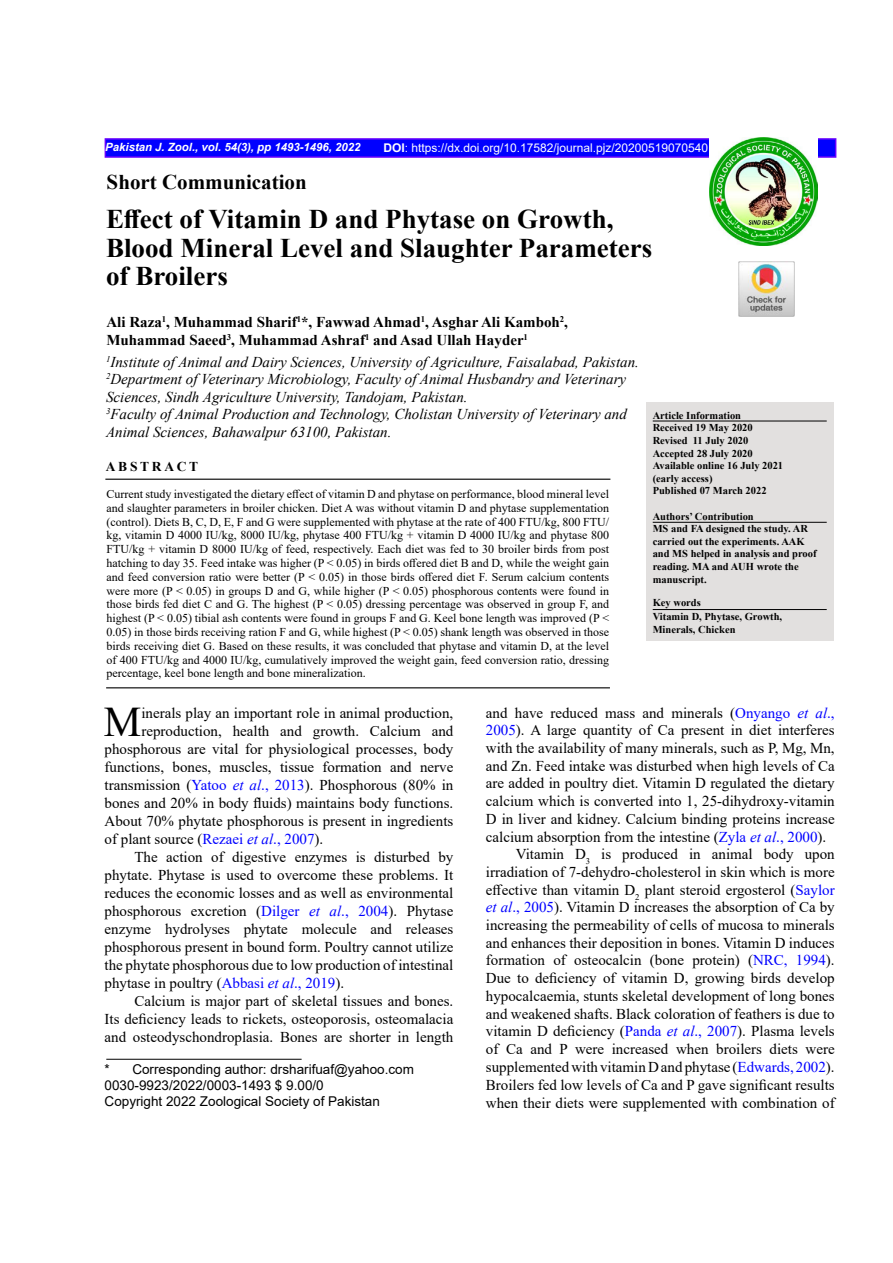
<style>
.page{position:relative;width:893px;height:1263px;background:#fff}
.page>*{position:absolute;margin:0;border:0;box-sizing:border-box;transform-origin:0 0}
.t1{font:42.15px "Times New Roman";color:#000}
.t2{font:700 27px/28.5px "Times New Roman";color:#000}
.t3{font:700 21px "Times New Roman";color:#000}
.t4{font:15px "Times New Roman";color:#000}
.t5{font:italic 15px/17.4px "Times New Roman";color:#000}
.t6{font:700 15px/18px "Times New Roman";color:#000}
.t7{font:13.5px/16.2px "Arial";color:#000}
.t8{font:700 13.5px "Times New Roman";letter-spacing:.2em;color:#000}
.t9{font:12px/13.8px "Times New Roman";color:#000;text-align:justify}
.t10{font:12px "Arial";color:#fff}
.t11{font:italic 700 11.4px "Arial";color:#fff}
.t12{font:700 10.5px/12.6px "Times New Roman";color:#000}
.s1{font-weight:700}
.s2{color:#00f}
.s3{font-style:italic;color:#00f}
</style>
<div class="page">
<div style="left:105px;top:138px;width:731px;height:20px;background:#00f;border:2px solid #60f"></div>
<img style="left:709px;top:138px;width:108px;height:108px">
<div style="left:646px;top:402px;width:187px;height:239px;background:#e2e0df"></div>
<hr style="left:653px;top:522px;width:174px;height:1px;background:#000">
<hr style="left:105px;top:479px;width:505px;height:1px;background:#000">
<hr style="left:106px;top:687px;width:504px;height:1px;background:#000">
<hr style="left:653px;top:421px;width:174px;height:1px;background:#000">
<hr style="left:106px;top:1059px;width:196px;height:1px;background:#000">
<hr style="left:653px;top:609px;width:174px;height:1px;background:#000">
<img style="left:739px;top:261px;width:55px;height:56px">
<p class="t11" style="left:105px;top:139px;width:257px">Pakistan J. Zool., vol. 54(3), pp 1493-1496, 2022</p>
<p class="t10" style="left:383px;top:139px;width:326px"><span class="s1">DOI</span>: https://dx.doi.org/10.17582/journal.pjz/20200519070540</p>
<h3 class="t3" style="left:107px;top:167px;width:202px">Short Communication</h3>
<h2 class="t2" style="left:106px;top:204px;width:548px">Effect of Vitamin D and Phytase on Growth,<br>Blood Mineral Level and Slaughter Parameters of Broilers</h2>
<p class="t6" style="left:106px;top:312px;width:463px">Ali Raza<sup>1</sup>, Muhammad Sharif<sup>1</sup>*, Fawwad Ahmad<sup>1</sup>, Asghar Ali Kamboh<sup>2</sup>,<br>Muhammad Saeed<sup>3</sup>, Muhammad Ashraf<sup>1</sup> and Asad Ullah Hayder<sup>1</sup></p>
<p class="t5" style="left:106px;top:353px;width:534px"><sup>1</sup>Institute of Animal and Dairy Sciences, University of Agriculture, Faisalabad, Pakistan.<br><sup>2</sup>Department of Veterinary Microbiology, Faculty of Animal Husbandry and Veterinary Sciences, Sindh Agriculture University, Tandojam, Pakistan.<br><sup>3</sup>Faculty of Animal Production and Technology, Cholistan University of Veterinary and Animal Sciences, Bahawalpur 63100, Pakistan.</p>
<p class="t12" style="left:653px;top:409px;width:132px">Article Information<br>Received 19 May 2020<br>Revised 11 July 2020<br>Accepted 28 July 2020<br>Available online 16 July 2021 (early access)<br>Published 07 March 2022</p>
<p class="t12" style="left:653px;top:509px;width:165px">Authors’ Contribution<br>MS and FA designed the study. AR carried out the experiments. AAK and MS helped in analysis and proof reading. MA and AUH wrote the manuscript.</p>
<p class="t12" style="left:653px;top:595px;width:131px;line-height:14.1px">Key words<br>Vitamin D, Phytase, Growth,</p>
<p class="t12" style="left:653px;top:623px;width:84px">Minerals, Chicken</p>
<p class="t8" style="left:106px;top:456px;width:94px">ABSTRACT</p>
<p class="t9" style="left:107px;top:487px;width:504px">Current study investigated the dietary effect of vitamin D and phytase on performance, blood mineral level and slaughter parameters in broiler chicken. Diet A was without vitamin D and phytase supplementation (control). Diets B, C, D, E, F and G were supplemented with phytase at the rate of 400 FTU/kg, 800 FTU/ kg, vitamin D 4000 IU/kg, 8000 IU/kg, phytase 400 FTU/kg + vitamin D 4000 IU/kg and phytase 800<br>FTU/kg + vitamin D 8000 IU/kg of feed, respectively. Each diet was fed to 30 broiler birds from post hatching to day 35. Feed intake was higher (P &lt; 0.05) in birds offered diet B and D, while the weight gain and feed conversion ratio were better (P &lt; 0.05) in those birds offered diet F. Serum calcium contents were more (P &lt; 0.05) in groups D and G, while higher (P &lt; 0.05) phosphorous contents were found in those birds fed diet C and G. The highest (P &lt; 0.05) dressing percentage was observed in group F, and highest (P &lt; 0.05) tibial ash contents were found in groups F and G. Keel bone length was improved (P &lt; 0.05) in those birds receiving ration F and G, while highest (P &lt; 0.05) shank length was observed in those birds receiving diet G. Based on these results, it was concluded that phytase and vitamin D, at the level of 400 FTU/kg and 4000 IU/kg, cumulatively improved the weight gain, feed conversion ratio, dressing percentage, keel bone length and bone mineralization.</p>
<h1 class="t1" style="left:104px;top:692px;width:39px">M</h1>
<p class="t4" style="left:141px;top:702px;width:313px">inerals play an important role in animal production,</p>
<p class="t4" style="left:486px;top:702px;width:350px">and have reduced mass and minerals (<span class="s2">Onyango</span> <span class="s3">et al</span><span class="s2">.,</span></p>
<p class="t4" style="left:486px;top:720px;width:350px"><span class="s2">2005</span>). A large quantity of Ca present in diet interferes</p>
<p class="t4" style="left:486px;top:737px;width:350px">with the availability of many minerals, such as P, Mg, Mn,</p>
<p class="t4" style="left:486px;top:755px;width:350px">and Zn. Feed intake was disturbed when high levels of Ca</p>
<p class="t4" style="left:486px;top:773px;width:350px">are added in poultry diet. Vitamin D regulated the dietary</p>
<p class="t4" style="left:486px;top:790px;width:350px">calcium which is converted into 1, 25-dihydroxy-vitamin</p>
<p class="t4" style="left:486px;top:808px;width:350px">D in liver and kidney. Calcium binding proteins increase</p>
<p class="t4" style="left:486px;top:826px;width:342px">calcium absorption from the intestine (<span class="s2">Zyla</span> <span class="s3">et al</span><span class="s2">., 2000</span>).</p>
<p class="t4" style="left:516px;top:844px;width:320px">Vitamin D<sub>3</sub> is produced in animal body upon</p>
<p class="t4" style="left:486px;top:861px;width:350px">irradiation of 7-dehydro-cholesterol in skin which is more</p>
<p class="t4" style="left:486px;top:879px;width:350px">effective than vitamin D<sub>2</sub> plant steroid ergosterol (<span class="s2">Saylor</span></p>
<p class="t4" style="left:486px;top:897px;width:350px"><span class="s3">et al</span><span class="s2">., 2005</span>). Vitamin D increases the absorption of Ca by</p>
<p class="t4" style="left:486px;top:914px;width:350px">increasing the permeability of cells of mucosa to minerals</p>
<p class="t4" style="left:486px;top:932px;width:350px">and enhances their deposition in bones. Vitamin D induces</p>
<p class="t4" style="left:486px;top:950px;width:350px">formation of osteocalcin (bone protein) (<span class="s2">NRC, 1994</span>).</p>
<p class="t4" style="left:486px;top:967px;width:350px">Due to deficiency of vitamin D, growing birds develop</p>
<p class="t4" style="left:486px;top:985px;width:350px">hypocalcaemia, stunts skeletal development of long bones</p>
<p class="t4" style="left:486px;top:1003px;width:350px">and weakened shafts. Black coloration of feathers is due to</p>
<p class="t4" style="left:486px;top:1021px;width:350px">vitamin D deficiency (<span class="s2">Panda</span> <span class="s3">et al</span><span class="s2">., 2007</span>). Plasma levels</p>
<p class="t4" style="left:486px;top:1038px;width:350px">of Ca and P were increased when broilers diets were</p>
<p class="t4" style="left:486px;top:1056px;width:350px">supplemented with vitamin D and phytase (<span class="s2">Edwards, 2002</span>).</p>
<p class="t4" style="left:486px;top:1074px;width:350px">Broilers fed low levels of Ca and P gave significant results</p>
<p class="t4" style="left:486px;top:1092px;width:350px">when their diets were supplemented with combination of</p>
<p class="t4" style="left:141px;top:720px;width:313px">reproduction, health and growth. Calcium and</p>
<p class="t4" style="left:105px;top:738px;width:350px">phosphorous are vital for physiological processes, body</p>
<p class="t4" style="left:105px;top:756px;width:350px">functions, bones, muscles, tissue formation and nerve</p>
<p class="t4" style="left:105px;top:774px;width:350px">transmission (<span class="s2">Yatoo</span> <span class="s3">et al</span><span class="s2">., 2013</span>). Phosphorous (80% in</p>
<p class="t4" style="left:105px;top:792px;width:350px">bones and 20% in body fluids) maintains body functions.</p>
<p class="t4" style="left:105px;top:810px;width:350px">About 70% phytate phosphorous is present in ingredients</p>
<p class="t4" style="left:105px;top:828px;width:220px">of plant source (<span class="s2">Rezaei</span> <span class="s3">et al</span><span class="s2">., 2007</span>).</p>
<p class="t4" style="left:134px;top:846px;width:320px">The action of digestive enzymes is disturbed by</p>
<p class="t4" style="left:105px;top:864px;width:350px">phytate. Phytase is used to overcome these problems. It</p>
<p class="t4" style="left:105px;top:882px;width:350px">reduces the economic losses and as well as environmental</p>
<p class="t4" style="left:105px;top:900px;width:350px">phosphorous excretion (<span class="s2">Dilger</span> <span class="s3">et al</span><span class="s2">., 2004</span>). Phytase</p>
<p class="t4" style="left:105px;top:918px;width:350px">enzyme hydrolyses phytate molecule and releases</p>
<p class="t4" style="left:105px;top:936px;width:350px">phosphorous present in bound form. Poultry cannot utilize</p>
<p class="t4" style="left:105px;top:954px;width:350px">the phytate phosphorous due to low production of intestinal</p>
<p class="t4" style="left:105px;top:972px;width:241px">phytase in poultry (<span class="s2">Abbasi</span> <span class="s3">et al</span><span class="s2">., 2019</span>).</p>
<p class="t4" style="left:134px;top:990px;width:320px">Calcium is major part of skeletal tissues and bones.</p>
<p class="t4" style="left:105px;top:1008px;width:350px">Its deficiency leads to rickets, osteoporosis, osteomalacia</p>
<p class="t4" style="left:105px;top:1026px;width:350px">and osteodyschondroplasia. Bones are shorter in length</p>
<p class="t7" style="left:105px;top:1061px;width:311px">* Corresponding author: drsharifuaf@yahoo.com<br>0030-9923/2022/0003-1493 $ 9.00/0<br>Copyright 2022 Zoological Society of Pakistan</p>
</div>
